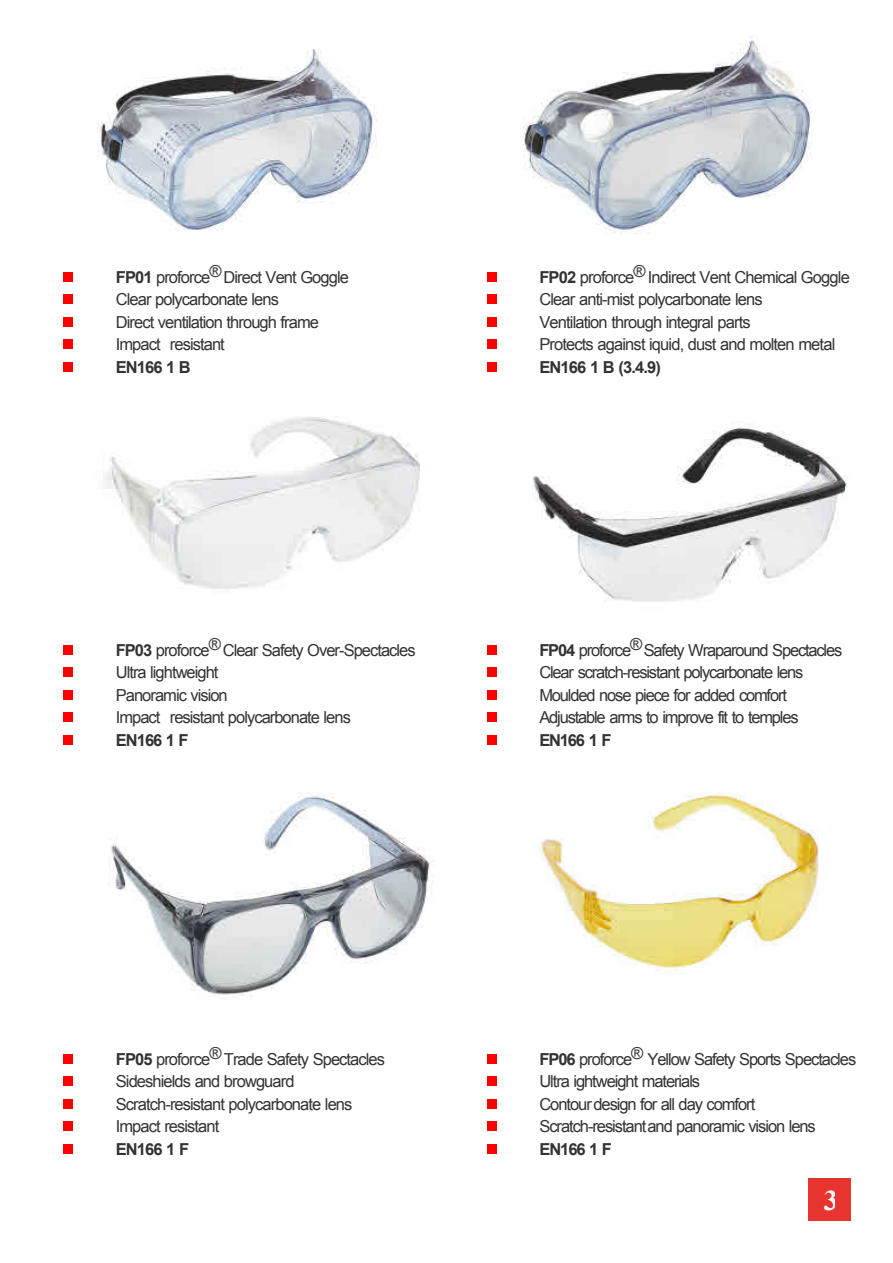
<style>
.page{position:relative;width:893px;height:1263px;background:#fff}
.page>*{position:absolute;margin:0;border:0;box-sizing:border-box;transform-origin:0 0}
.t1{font:700 28.5px "Times New Roman";color:#fff}
.t2{font:16.5px/22.5px "Arial";letter-spacing:-.06em;color:#323335}
.t3{font:700 16.5px "Arial";letter-spacing:-.055em;color:#323335}
.s1{font-weight:700}
</style>
<div class="page">
<img style="left:533px;top:426px;width:315px;height:176px">
<div style="left:808px;top:1178px;width:42px;height:42px;background:#e8342e"></div>
<div style="left:63px;top:272px;width:10px;height:10px;background:#f00"></div>
<div style="left:63px;top:294px;width:10px;height:10px;background:#f00"></div>
<div style="left:63px;top:317px;width:10px;height:10px;background:#f00"></div>
<div style="left:63px;top:339px;width:10px;height:10px;background:#f00"></div>
<div style="left:63px;top:362px;width:10px;height:10px;background:#f00"></div>
<div style="left:487px;top:272px;width:9px;height:10px;background:#f00"></div>
<div style="left:487px;top:294px;width:9px;height:10px;background:#f00"></div>
<div style="left:487px;top:317px;width:9px;height:10px;background:#f00"></div>
<div style="left:487px;top:339px;width:9px;height:10px;background:#f00"></div>
<div style="left:487px;top:362px;width:9px;height:10px;background:#f00"></div>
<div style="left:63px;top:645px;width:10px;height:9px;background:#f00"></div>
<div style="left:63px;top:667px;width:10px;height:10px;background:#f00"></div>
<div style="left:63px;top:690px;width:10px;height:9px;background:#f00"></div>
<div style="left:63px;top:712px;width:10px;height:10px;background:#f00"></div>
<div style="left:63px;top:735px;width:10px;height:9px;background:#f00"></div>
<div style="left:487px;top:645px;width:9px;height:9px;background:#f00"></div>
<div style="left:487px;top:667px;width:9px;height:10px;background:#f00"></div>
<div style="left:487px;top:690px;width:9px;height:9px;background:#f00"></div>
<div style="left:487px;top:712px;width:9px;height:10px;background:#f00"></div>
<div style="left:487px;top:735px;width:9px;height:9px;background:#f00"></div>
<div style="left:63px;top:1054px;width:10px;height:9px;background:#f00"></div>
<div style="left:63px;top:1076px;width:10px;height:10px;background:#f00"></div>
<div style="left:63px;top:1099px;width:10px;height:9px;background:#f00"></div>
<div style="left:63px;top:1121px;width:10px;height:10px;background:#f00"></div>
<div style="left:63px;top:1144px;width:10px;height:9px;background:#f00"></div>
<div style="left:487px;top:1054px;width:9px;height:9px;background:#f00"></div>
<div style="left:487px;top:1076px;width:9px;height:10px;background:#f00"></div>
<div style="left:487px;top:1099px;width:9px;height:9px;background:#f00"></div>
<div style="left:487px;top:1121px;width:9px;height:10px;background:#f00"></div>
<div style="left:487px;top:1144px;width:9px;height:9px;background:#f00"></div>
<img style="left:97px;top:49px;width:280px;height:182px">
<img style="left:523px;top:40px;width:289px;height:194px">
<img style="left:103px;top:416px;width:317px;height:173px">
<img style="left:108px;top:792px;width:325px;height:207px">
<img style="left:537px;top:793px;width:282px;height:181px">
<p class="t2" style="left:116px;top:267px;width:235px"><span class="s1">FP01</span> proforce® Direct Vent Goggle<br>Clear polycarbonate lens<br>Direct ventilation through frame<br>Impact resistant</p>
<p class="t3" style="left:116px;top:361px;width:77px">EN166 1 B</p>
<p class="t2" style="left:116px;top:640px;width:301px"><span class="s1">FP03</span> proforce® Clear Safety Over-Spectacles<br>Ultra lightweight<br>Panoramic vision<br>Impact resistant polycarbonate lens</p>
<p class="t3" style="left:116px;top:734px;width:74px">EN166 1 F</p>
<p class="t2" style="left:116px;top:1049px;width:271px"><span class="s1">FP05</span> proforce® Trade Safety Spectacles<br>Sideshields and browguard<br>Scratch-resistant polycarbonate lens<br>Impact resistant</p>
<p class="t3" style="left:116px;top:1142px;width:75px">EN166 1 F</p>
<p class="t2" style="left:539px;top:267px;width:312px"><span class="s1">FP02</span> proforce® Indirect Vent Chemical Goggle Clear anti-mist polycarbonate lens<br>Ventilation through integral parts<br>Protects against iquid, dust and molten metal</p>
<p class="t3" style="left:539px;top:361px;width:123px">EN166 1 B (3.4.9)</p>
<p class="t2" style="left:539px;top:640px;width:304px"><span class="s1">FP04</span> proforce® Safety Wraparound Spectacles Clear scratch-resistant polycarbonate lens Moulded nose piece for added comfort Adjustable arms to improve fit to temples</p>
<p class="t3" style="left:539px;top:734px;width:74px">EN166 1 F</p>
<p class="t2" style="left:539px;top:1049px;width:318px"><span class="s1">FP06</span> proforce® Yellow Safety Sports Spectacles Ultra ightweight materials<br>Contour design for all day comfort Scratch-resistant and panoramic vision lens</p>
<p class="t3" style="left:539px;top:1142px;width:74px">EN166 1 F</p>
<h1 class="t1" style="left:824px;top:1191px;width:16px">3</h1>
</div>
